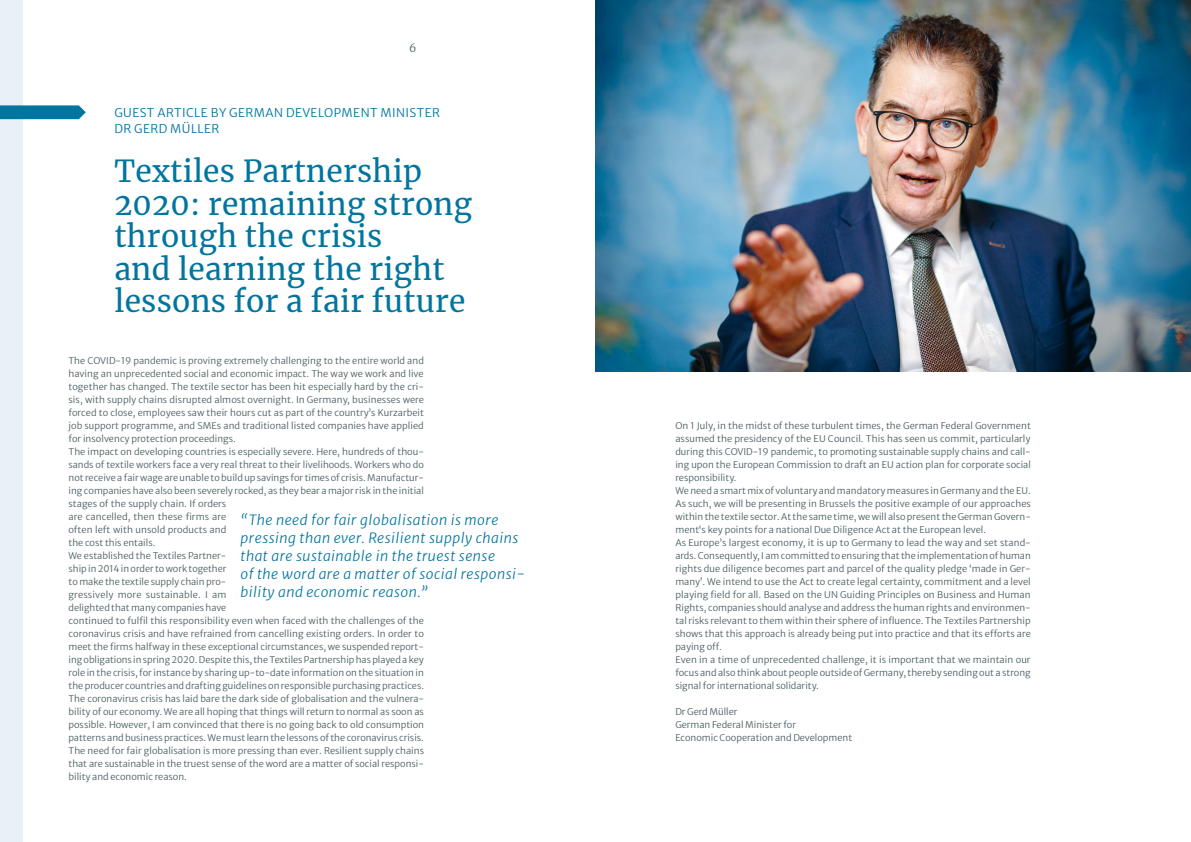
<style>
.page{position:relative;width:1191px;height:842px;background:#fff}
.page>*{position:absolute;margin:0;border:0;box-sizing:border-box;transform-origin:0 0}
.Headline{font:30px/32.5px "Merriweather";letter-spacing:.01em;color:#00759f}
.t1{font:italic 14px/18px "Merriweather Sans";letter-spacing:.035em;color:#00759f}
.TopLine{font:12px/16px "Merriweather Sans";letter-spacing:.035em;color:#00759f}
.t2{font:300 11px "Merriweather";color:#4a5d61}
.Lauftext{font:9.2px/13px "Merriweather Sans";color:#4a5d61;text-align:justify}
</style>
<div class="page">
<img style="left:595px;top:0;width:596px;height:372px">
<div style="left:0;top:0;width:23px;height:842px;background:#eaf0f7"></div>
<svg style="left:0;top:105px;width:86px;height:14px"></svg>
<p class="t2" style="left:409px;top:40px;width:9px">6</p>
<h2 class="TopLine" style="left:114px;top:104px;width:327px">GUEST ARTICLE BY GERMAN DEVELOPMENT MINISTER<br>DR GERD MÜLLER</h2>
<h3 class="Headline" style="left:114px;top:154px;width:359px">Textiles Partnership<br>2020: remaining strong through the crisis<br>and learning the right lessons for a fair future</h3>
<p class="Lauftext" style="left:69px;top:353px;width:357px">The COVID-19 pandemic is proving extremely challenging to the entire world and having an unprecedented social and economic impact. The way we work and live together has changed. The textile sector has been hit especially hard by the cri&shy;sis, with supply chains disrupted almost overnight. In Germany, businesses were forced to close, employees saw their hours cut as part of the country’s Kurzarbeit job support programme, and SMEs and traditional listed companies have applied for insolvency protection proceedings.</p>
<p class="Lauftext" style="left:69px;top:444px;width:357px;text-align:left">The impact on developing countries is especially severe. Here, hundreds of thou&shy;sands of textile workers face a very real threat to their livelihoods. Workers who do not receive a fair wage are unable to build up savings for times of crisis. Manufactur&shy;ing companies have also been severely rocked, as they bear a major risk in the initial stages of the supply chain. If orders<br>are cancelled, then these firms are<br>often left with unsold products and<br>the cost this entails.</p>
<p class="Lauftext" style="left:69px;top:548px;width:357px;text-align:left">We established the Textiles Partner-<br>ship in 2014 in order to work together<br>to make the textile supply chain pro-<br>gressively more sustainable. I am<br>delighted that many companies have<br>continued to fulfil this responsibility even when faced with the challenges of the coronavirus crisis and have refrained from cancelling existing orders. In order to meet the firms halfway in these exceptional circumstances, we suspended report&shy;ing obligations in spring 2020. Despite this, the Textiles Partnership has played a key role in the crisis, for instance by sharing up-to-date information on the situation in the producer countries and drafting guidelines on responsible purchasing practices.</p>
<p class="Lauftext" style="left:69px;top:691px;width:357px">The coronavirus crisis has laid bare the dark side of globalisation and the vulnera&shy;bility of our economy. We are all hoping that things will return to normal as soon as possible. However, I am convinced that there is no going back to old consumption patterns and business practices. We must learn the lessons of the coronavirus crisis.<br>The need for fair globalisation is more pressing than ever. Resilient supply chains that are sustainable in the truest sense of the word are a matter of social responsi&shy;bility and economic reason.</p>
<h2 class="t1" style="left:240px;top:509px;width:286px">“The need for fair globalisation is more pressing than ever. Resilient supply chains that are sustainable in the truest sense<br>of the word are a matter of social responsi&shy;bility and economic reason.”</h2>
<p class="Lauftext" style="left:675px;top:418px;width:357px">On 1 July, in the midst of these turbulent times, the German Federal Government assumed the presidency of the EU Council. This has seen us commit, particularly during this COVID-19 pandemic, to promoting sustainable supply chains and call&shy;ing upon the European Commission to draft an EU action plan for corporate social responsibility.</p>
<p class="Lauftext" style="left:675px;top:483px;width:357px">We need a smart mix of voluntary and mandatory measures in Germany and the EU.<br>As such, we will be presenting in Brussels the positive example of our approaches within the textile sector. At the same time, we will also present the German Govern&shy;ment‘s key points for a national Due Diligence Act at the European level.</p>
<p class="Lauftext" style="left:675px;top:535px;width:357px">As Europe’s largest economy, it is up to Germany to lead the way and set stand&shy;ards. Consequently, I am committed to ensuring that the implementation of human rights due diligence becomes part and parcel of the quality pledge ‘made in Ger&shy;many’. We intend to use the Act to create legal certainty, commitment and a level playing field for all. Based on the UN Guiding Principles on Business and Human Rights, companies should analyse and address the human rights and environmen&shy;tal risks relevant to them within their sphere of influence. The Textiles Partnership shows that this approach is already being put into practice and that its efforts are paying off.</p>
<p class="Lauftext" style="left:675px;top:652px;width:357px">Even in a time of unprecedented challenge, it is important that we maintain our focus and also think about people outside of Germany, thereby sending out a strong signal for international solidarity.</p>
<p class="Lauftext" style="left:675px;top:704px;width:64px">Dr Gerd Müller</p>
<p class="Lauftext" style="left:675px;top:717px;width:178px">German Federal Minister for<br>Economic Cooperation and Development</p>
</div>
